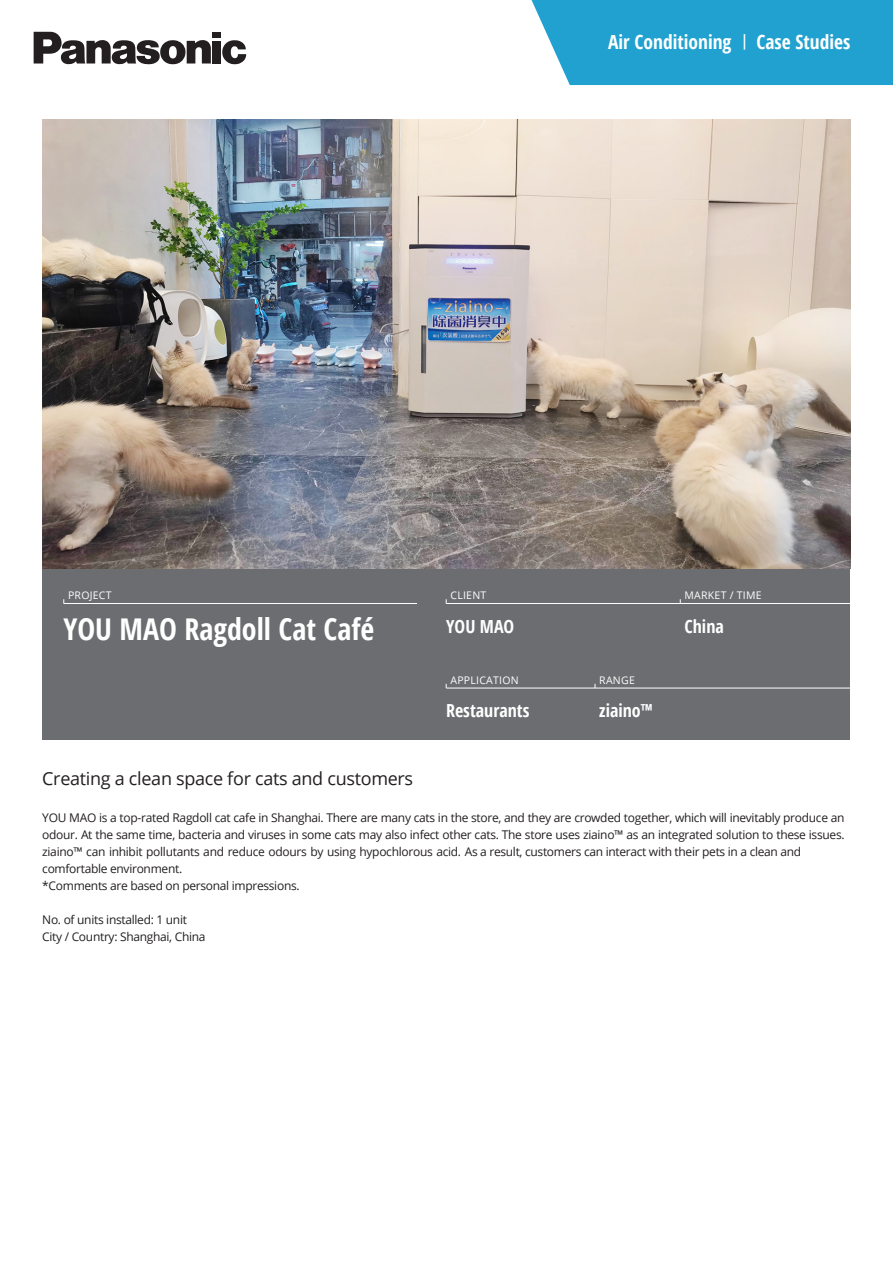
<style>
.page{position:relative;width:893px;height:1263px;background:#fff}
.page>*{position:absolute;margin:0;border:0;box-sizing:border-box;transform-origin:0 0}
.t1{font:700 30px "Open Sans Condensed";color:#fff}
.t2{font:700 condensed 19.5px "Open Sans";color:#fff}
.t3{font:18px "Open Sans";letter-spacing:-.015em;color:#231f20}
.t4{font:700 18px "Open Sans Condensed";color:#fff}
.t5{font:700 condensed 18px "Open Sans";color:#fff}
.t6{font:12px/17px "Open Sans";letter-spacing:-.025em;color:#231f20}
.t7{font:10.5px "Open Sans";letter-spacing:.025em;color:#fff}
</style>
<div class="page">
<img style="left:43px;top:119px;width:807px;height:450px">
<div style="left:531px;top:0;width:362px;height:85px;background:#20a1cf"></div>
<svg style="left:222px;top:40px;width:24px;height:24px"></svg>
<div style="left:213px;top:32px;width:8px;height:6px;background:#231f20"></div>
<div style="left:213px;top:41px;width:8px;height:23px;background:#231f20"></div>
<svg style="left:34px;top:32px;width:177px;height:32px"></svg>
<div style="left:43px;top:569px;width:807px;height:170px;background:#6c6d70"></div>
<hr style="left:64px;top:603px;width:353px;height:1px;background:#fff">
<hr style="left:446px;top:603px;width:404px;height:1px;background:#fff">
<hr style="left:446px;top:688px;width:404px;height:1px;background:#fff">
<h2 class="t2" style="left:608px;top:28px;width:244px">Air Conditioning <sup>|</sup> Case Studies</h2>
<p class="t7" style="left:68px;top:588px;width:45px">PROJECT</p>
<p class="t7" style="left:450px;top:588px;width:37px">CLIENT</p>
<h1 class="t1" style="left:63px;top:608px;width:312px">YOU MAO Ragdoll Cat Café</h1>
<h3 class="t4" style="left:446px;top:614px;width:70px">YOU MAO</h3>
<p class="t7" style="left:450px;top:673px;width:70px">APPLICATION</p>
<h3 class="t4" style="left:446px;top:698px;width:85px">Restaurants</h3>
<p class="t7" style="left:599px;top:673px;width:37px">RANGE</p>
<h3 class="t5" style="left:599px;top:698px;width:55px">ziaino™</h3>
<p class="t7" style="left:684px;top:588px;width:79px">MARKET / TIME</p>
<h3 class="t5" style="left:684px;top:614px;width:41px">China</h3>
<h3 class="t3" style="left:42px;top:766px;width:372px">Creating a clean space for cats and customers</h3>
<p class="t6" style="left:42px;top:808px;width:804px">YOU MAO is a top-rated Ragdoll cat cafe in Shanghai. There are many cats in the store, and they are crowded together, which will inevitably produce an odour. At the same time, bacteria and viruses in some cats may also infect other cats. The store uses ziaino™ as an integrated solution to these issues. ziaino™ can inhibit pollutants and reduce odours by using hypochlorous acid. As a result, customers can interact with their pets in a clean and comfortable environment.<br>*Comments are based on personal impressions.</p>
<p class="t6" style="left:42px;top:910px;width:165px">No. of units installed: 1 unit<br>City / Country: Shanghai, China</p>
</div>
